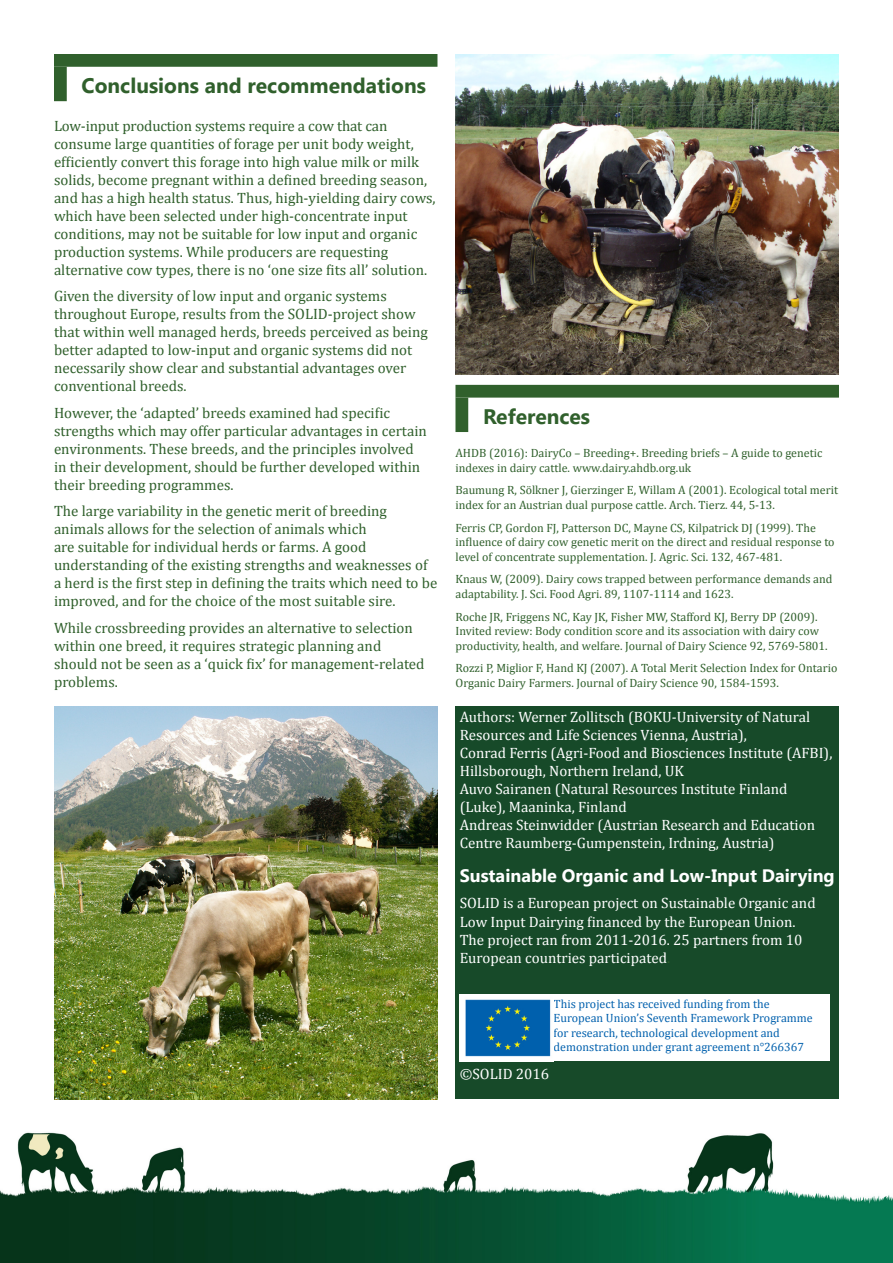
<style>
.page{position:relative;width:893px;height:1263px;background:#fff}
.page>*{position:absolute;margin:0;border:0;box-sizing:border-box;transform-origin:0 0}
.Sub_heading{font:700 21px "Segoe UI";color:#30602c}
.Body{font:700 18px "Segoe UI";color:#fff}
.Body-2{font:15px/18px "Cambria";color:#30602c}
.Body-3{font:15px/18px "Cambria";color:#fff}
.References{font:12px/14.4px "Cambria";color:#30602c}
.Body-4{font:12px/14.4px "Cambria";color:#0060ad}
.s1{color:#30602c}
</style>
<div class="page">
<div style="left:54px;top:54px;width:383px;height:13px;background:#30602c"></div>
<div style="left:54px;top:67px;width:13px;height:34px;background:#30602c"></div>
<div style="left:455px;top:706px;width:384px;height:393px;background:#174a29"></div>
<img style="left:0;top:1132px;width:893px;height:131px">
<div style="left:460px;top:994px;width:370px;height:67px;background:#fff"></div>
<img style="left:465px;top:999px;width:86px;height:58px">
<div style="left:455px;top:385px;width:384px;height:13px;background:#30602c"></div>
<div style="left:455px;top:398px;width:13px;height:34px;background:#30602c"></div>
<img style="left:54px;top:706px;width:383px;height:393px">
<img style="left:455px;top:54px;width:384px;height:320px">
<p class="Sub_heading" style="left:82px;top:70px;width:346px">Conclusions and recommendations</p>
<p class="Body-2" style="left:54px;top:117px;width:383px">Low-input production systems require a cow that can consume large quantities of forage per unit body weight, efficiently convert this forage into high value milk or milk solids, become pregnant within a defined breeding season, and has a high health status. Thus, high-yielding dairy cows, which have been selected under high-concentrate input conditions, may not be suitable for low input and organic production systems. While producers are requesting alternative cow types, there is no ‘one size fits all’ solution.</p>
<p class="Body-2" style="left:54px;top:287px;width:375px">Given the diversity of low input and organic systems throughout Europe, results from the SOLID-project show that within well managed herds, breeds perceived as being better adapted to low-input and organic systems did not necessarily show clear and substantial advantages over conventional breeds.</p>
<p class="Body-2" style="left:54px;top:404px;width:374px">However, the ‘adapted’ breeds examined had specific strengths which may offer particular advantages in certain environments. These breeds, and the principles involved in their development, should be further developed within their breeding programmes.</p>
<p class="Body-2" style="left:54px;top:502px;width:385px">The large variability in the genetic merit of breeding animals allows for the selection of animals which<br>are suitable for individual herds or farms. A good understanding of the existing strengths and weaknesses of a herd is the first step in defining the traits which need to be improved, and for the choice of the most suitable sire.</p>
<p class="Body-2" style="left:54px;top:619px;width:372px">While crossbreeding provides an alternative to selection within one breed, it requires strategic planning and should not be seen as a ‘quick fix’ for management-related problems.</p>
<p class="Sub_heading" style="left:483px;top:401px;width:108px">References</p>
<p class="References" style="left:455px;top:446px;width:368px">AHDB (2016): DairyCo – Breeding+. Breeding briefs – A guide to genetic indexes in dairy cattle. www.dairy.ahdb.org.uk</p>
<p class="References" style="left:455px;top:483px;width:384px">Baumung R, Sölkner J, Gierzinger E, Willam A (2001). Ecological total merit index for an Austrian dual purpose cattle. Arch. Tierz. 44, 5-13.</p>
<p class="References" style="left:455px;top:520px;width:381px">Ferris CP, Gordon FJ, Patterson DC, Mayne CS, Kilpatrick DJ (1999). The influence of dairy cow genetic merit on the direct and residual response to level of concentrate supplementation. J. Agric. Sci. 132, 467-481.</p>
<p class="References" style="left:455px;top:572px;width:378px">Knaus W, (2009). Dairy cows trapped between performance demands and adaptability. J. Sci. Food Agri. 89, 1107-1114 and 1623.</p>
<p class="References" style="left:455px;top:609px;width:374px">Roche JR, Friggens NC, Kay JK, Fisher MW, Stafford KJ, Berry DP (2009).<br>Invited review: Body condition score and its association with dairy cow productivity, health, and welfare. Journal of Dairy Science 92, 5769-5801.</p>
<p class="References" style="left:455px;top:661px;width:383px">Rozzi P, Miglior F, Hand KJ (2007). A Total Merit Selection Index for Ontario<br>Organic Dairy Farmers. Journal of Dairy Science 90, 1584-1593.</p>
<p class="Body-3" style="left:460px;top:708px;width:374px">Authors: Werner Zollitsch (BOKU-University of Natural Resources and Life Sciences Vienna, Austria),<br>Conrad Ferris (Agri-Food and Biosciences Institute (AFBI), Hillsborough, Northern Ireland, UK<br>Auvo Sairanen (Natural Resources Institute Finland (Luke), Maaninka, Finland<br>Andreas Steinwidder (Austrian Research and Education Centre Raumberg-Gumpenstein, Irdning, Austria)</p>
<p class="Body" style="left:460px;top:863px;width:376px">Sustainable Organic and Low-Input Dairying</p>
<p class="Body-3" style="left:460px;top:894px;width:357px">SOLID is a European project on Sustainable Organic and Low Input Dairying financed by the European Union.<br>The project ran from 2011-2016. 25 partners from 10<br>European countries participated<span class="s1">.</span></p>
<p class="Body-4" style="left:554px;top:996px;width:261px">This project has received funding from the European Union’s Seventh Framework Programme for research, technological development and demonstration under grant agreement n°266367</p>
<p class="Body-3" style="left:460px;top:1065px;width:91px">©SOLID 2016</p>
</div>
